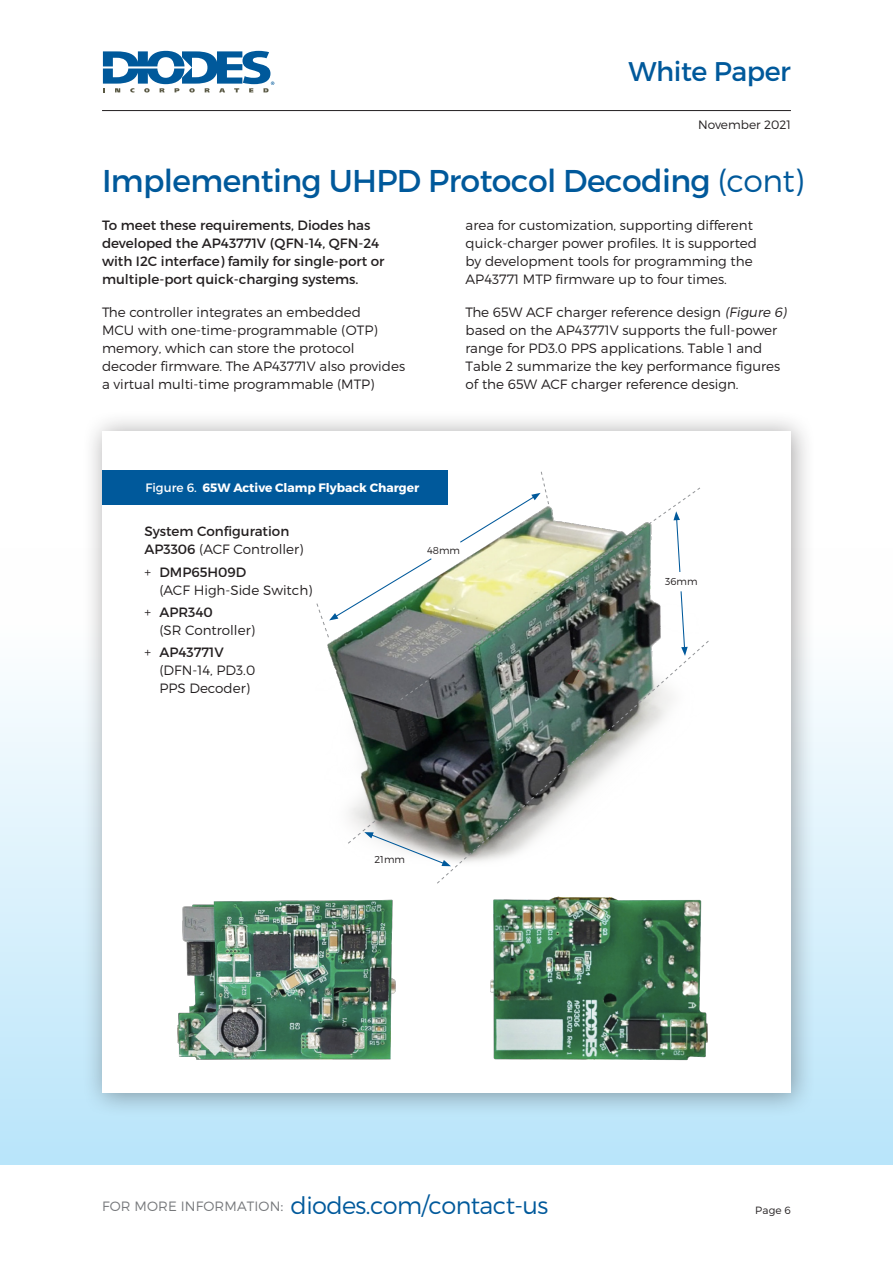
<style>
.page{position:relative;width:893px;height:1263px;background:#fff}
.page>*{position:absolute;margin:0;border:0;box-sizing:border-box;transform-origin:0 0}
.t1{font:31.5px "Montserrat";letter-spacing:-.02em;color:#00599b}
.t2{font:27px "Montserrat";letter-spacing:-.015em;color:#00599b}
.t3{font:300 24px "Montserrat";letter-spacing:-.025em;color:#00599b}
.t4{font:300 13.5px/18px "Montserrat";color:#231f20}
.t5{font:13.5px/18px "Montserrat";color:#231f20}
.t6{font:700 12.15px "Montserrat";color:#fff}
.t7{font:300 12.15px "Montserrat";color:#231f20}
.t8{font:300 10.5px "Montserrat";color:#231f20}
.t9{font:300 10.05px "Montserrat";color:#231f20}
.s1{font-weight:300}
.s2{font-style:italic}
.s3{font-weight:400}
.s4{font-size:13.5px;color:#76787b}
.s5{font-size:15.15px;color:#76787b}
</style>
<div class="page">
<div style="left:0;top:549px;width:893px;height:616px;background:linear-gradient(to bottom,#fff,#b9e5fa)"></div>
<div style="left:81px;top:410px;width:735px;height:708px;background:#231f20;opacity:.4"></div>
<div style="left:102px;top:431px;width:689px;height:662px;background:#fff"></div>
<img style="left:327px;top:638px;width:109px;height:182px">
<hr style="left:102px;top:110px;width:689px;height:1px;background:#231f20">
<svg style="left:103px;top:51px;width:171px;height:41px"></svg>
<div style="left:102px;top:471px;width:346px;height:34px;background:#00599b"></div>
<img style="left:490px;top:896px;width:218px;height:165px">
<img style="left:177px;top:899px;width:219px;height:161px">
<svg style="left:436px;top:641px;width:273px;height:243px"></svg>
<img style="left:400px;top:487px;width:301px;height:214px">
<svg style="left:673px;top:511px;width:8px;height:62px"></svg>
<svg style="left:459px;top:471px;width:90px;height:73px"></svg>
<svg style="left:348px;top:820px;width:103px;height:46px"></svg>
<svg style="left:680px;top:590px;width:8px;height:66px"></svg>
<svg style="left:316px;top:557px;width:117px;height:81px"></svg>
<p class="t2" style="left:629px;top:55px;width:164px">White Paper</p>
<p class="t7" style="left:698px;top:118px;width:94px">November 2021</p>
<p class="t1" style="left:102px;top:162px;width:704px">Implementing UHPD Protocol Decoding <span class="s1">(cont)</span></p>
<p class="t5" style="left:102px;top:216px;width:284px">To meet these requirements, Diodes has developed the AP43771V (QFN-14, QFN-24 with I2C interface) family for single-port or multiple-port quick-charging systems.</p>
<p class="t4" style="left:102px;top:303px;width:305px">The controller integrates an embedded<br>MCU with one-time-programmable (OTP) memory, which can store the protocol decoder firmware. The AP43771V also provides a virtual multi-time programmable (MTP)</p>
<p class="t4" style="left:466px;top:216px;width:293px">area for customization, supporting different quick-charger power profiles. It is supported by development tools for programming the AP43771 MTP firmware up to four times.</p>
<p class="t4" style="left:466px;top:303px;width:325px">The 65W ACF charger reference design <span class="s2">(Figure 6) </span>based on the AP43771V supports the full-power range for PD3.0 PPS applications. Table 1 and Table 2 summarize the key performance figures of the 65W ACF charger reference design.</p>
<p class="t6" style="left:146px;top:480px;width:275px"><span class="s3">Figure 6.</span> 65W Active Clamp Flyback Charger</p>
<p class="t5" style="left:144px;top:522px;width:161px">System Configuration<br>AP3306 <span class="s1">(ACF Controller)</span></p>
<p class="t4" style="left:159px;top:562px;width:155px;text-indent:-15px">+ <span class="s3">DMP65H09D<br></span>(ACF High-Side Switch)</p>
<p class="t4" style="left:159px;top:603px;width:97px;text-indent:-15px">+ <span class="s3">APR340<br></span>(SR Controller)</p>
<p class="t4" style="left:159px;top:643px;width:97px;text-indent:-15px">+ <span class="s3">AP43771V </span>(DFN-14, PD3.0<br>PPS Decoder)</p>
<p class="t9" style="left:427px;top:544px;width:34px">48mm</p>
<p class="t9" style="left:374px;top:853px;width:32px">21mm</p>
<p class="t9" style="left:665px;top:575px;width:34px">36mm</p>
<h3 class="t3" style="left:102px;top:1191px;width:448px"><span class="s4">FOR MORE INFORMATION</span><span class="s5">:</span> diodes.com/contact-us</h3>
<p class="t8" style="left:755px;top:1204px;width:37px">Page 6</p>
</div>
